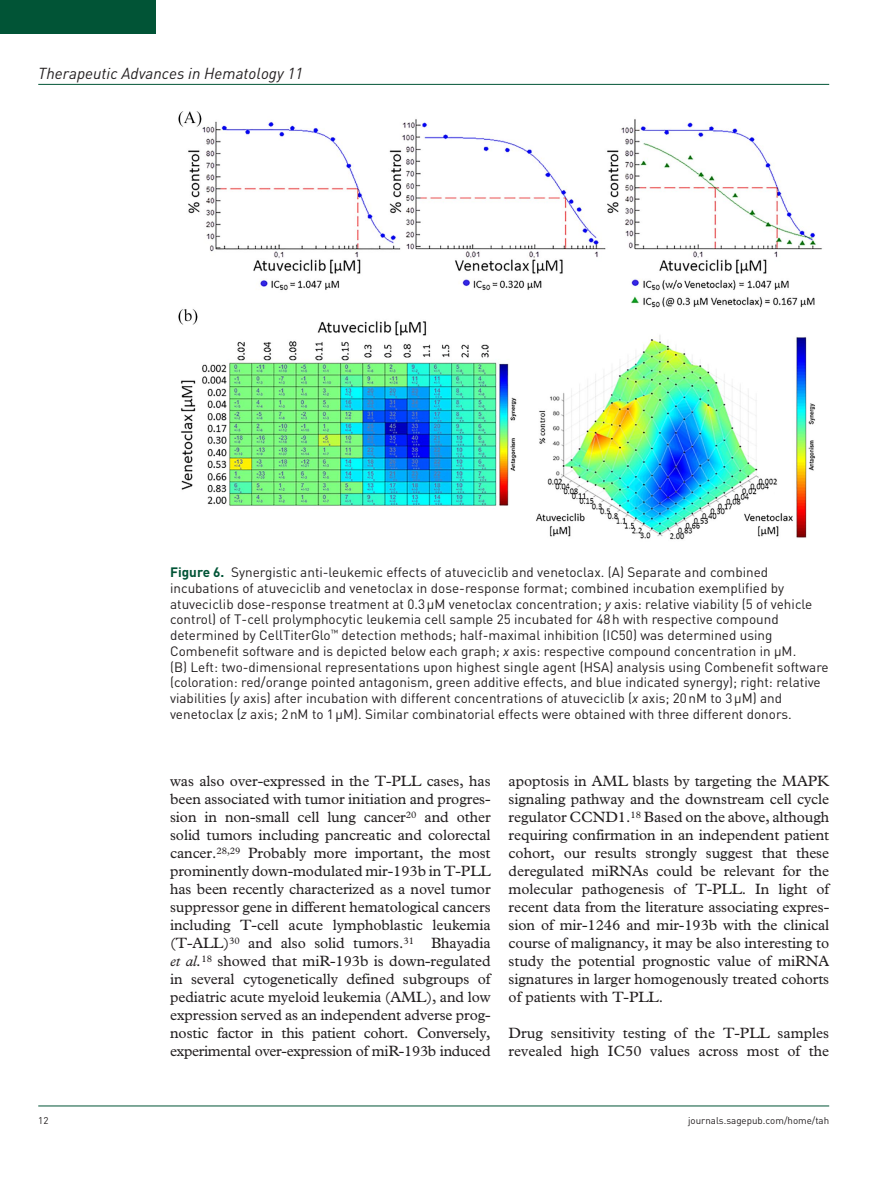
<style>
.page{position:relative;width:893px;height:1191px;background:#fff}
.page>*{position:absolute;margin:0;border:0;box-sizing:border-box;transform-origin:0 0}
.t1{font:italic 15.75px "DIN";color:#231f20}
.t2{font:15px/18px "Plantin Std";letter-spacing:-.005em;color:#231f20;text-align:justify}
.t3{font:13.5px/15.8px "DIN";color:#231f20}
.t4{font:9.75px "DIN";color:#231f20}
.s1{font-weight:700;color:#015436}
.s2{font-style:italic}
</style>
<div class="page">
<hr style="left:38px;top:84px;width:791px;height:1px;background:#015436">
<hr style="left:38px;top:1105px;width:791px;height:1px;background:#015436">
<div style="left:0;top:0;width:155px;height:34px;background:#015436"></div>
<img style="left:178px;top:111px;width:644px;height:429px">
<p class="t1" style="left:38px;top:63px;width:266px">Therapeutic Advances in Hematology 11</p>
<p class="t3" style="left:170px;top:564px;width:660px"><span class="s1">Figure 6.</span> Synergistic anti-leukemic effects of atuveciclib and venetoclax. (A) Separate and combined incubations of atuveciclib and venetoclax in dose-response format; combined incubation exemplified by atuveciclib dose-response treatment at 0.3µM venetoclax concentration; <span class="s2">y</span> axis: relative viability (5 of vehicle control) of T-cell prolymphocytic leukemia cell sample 25 incubated for 48h with respective compound determined by CellTiterGlo<sup>™</sup> detection methods; half-maximal inhibition (IC50) was determined using Combenefit software and is depicted below each graph; <span class="s2">x</span> axis: respective compound concentration in µM.<br>(B) Left: two-dimensional representations upon highest single agent (HSA) analysis using Combenefit software (coloration: red/orange pointed antagonism, green additive effects, and blue indicated synergy); right: relative viabilities (<span class="s2">y</span> axis) after incubation with different concentrations of atuveciclib (<span class="s2">x</span> axis; 20nM to 3µM) and venetoclax (<span class="s2">z</span> axis; 2nM to 1µM). Similar combinatorial effects were obtained with three different donors.</p>
<p class="t2" style="left:170px;top:772px;width:322px">was also over-expressed in the T-PLL cases, has been associated with tumor initiation and progres&shy;sion in non-small cell lung cancer<sup>20</sup> and other solid tumors including pancreatic and colorectal cancer.<sup>28,29</sup> Probably more important, the most prominently down-modulated mir-193b in T-PLL has been recently characterized as a novel tumor suppressor gene in different hematological cancers including T-cell acute lymphoblastic leukemia (T-ALL)<sup>30</sup> and also solid tumors.<sup>31</sup> Bhayadia <span class="s2">et al.</span><sup>18</sup> showed that miR-193b is down-regulated in several cytogenetically defined subgroups of pediatric acute myeloid leukemia (AML), and low expression served as an independent adverse prog&shy;nostic factor in this patient cohort. Conversely, experimental over-expression of miR-193b induced</p>
<p class="t2" style="left:509px;top:772px;width:322px">apoptosis in AML blasts by targeting the MAPK signaling pathway and the downstream cell cycle regulator CCND1.<sup>18</sup> Based on the above, although requiring confirmation in an independent patient cohort, our results strongly suggest that these deregulated miRNAs could be relevant for the molecular pathogenesis of T-PLL. In light of recent data from the literature associating expres&shy;sion of mir-1246 and mir-193b with the clinical course of malignancy, it may be also interesting to study the potential prognostic value of miRNA signatures in larger homogenously treated cohorts of patients with T-PLL.</p>
<p class="t2" style="left:509px;top:1024px;width:322px">Drug sensitivity testing of the T-PLL samples revealed high IC50 values across most of the</p>
<p class="t4" style="left:38px;top:1114px;width:12px">12</p>
<p class="t4" style="left:688px;top:1114px;width:143px">journals.sagepub.com/home/tah</p>
</div>
